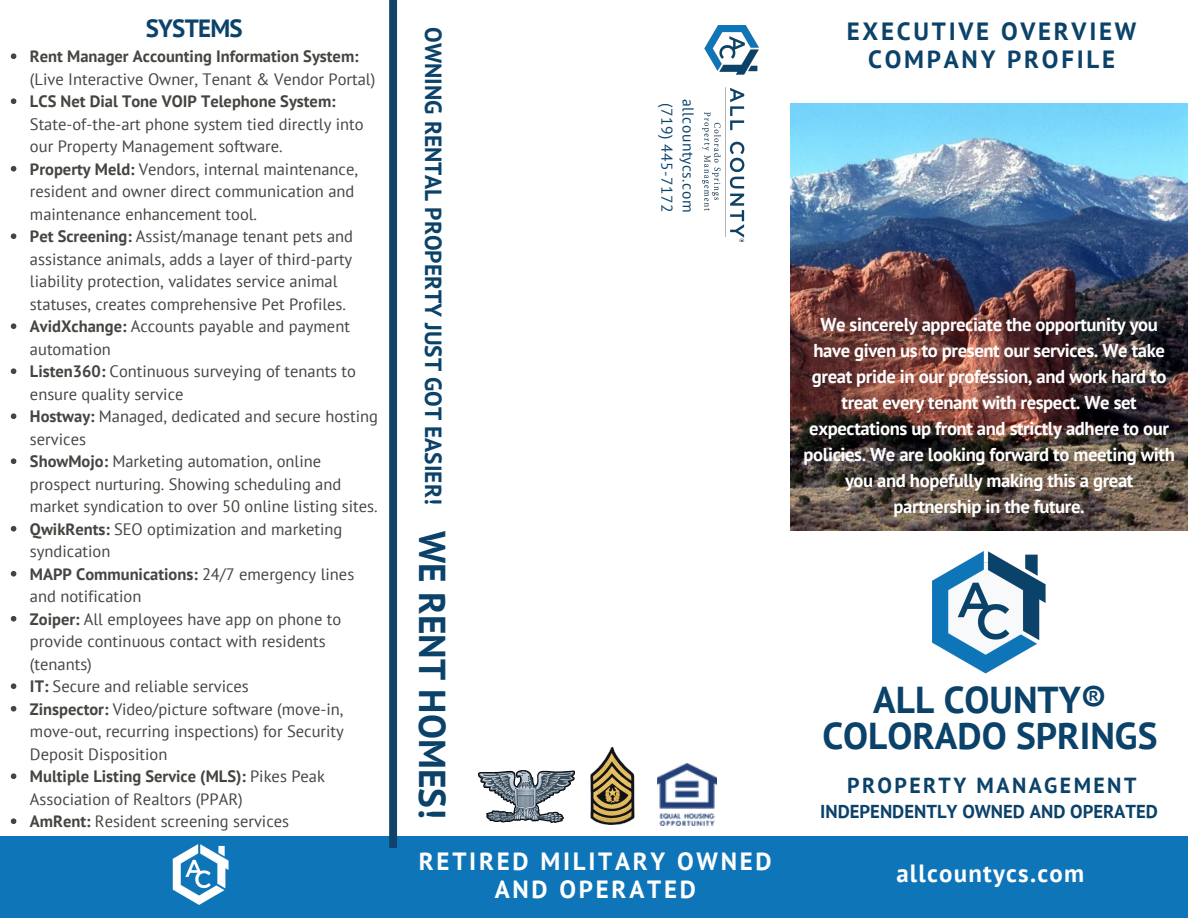
<style>
.page{position:relative;width:1188px;height:918px;background:#fff}
.page>*{position:absolute;margin:0;border:0;box-sizing:border-box;transform-origin:0 0}
.t1{font:700 37.35px/36px "PT Sans";color:#0b426a;text-align:center}
.t2{font:700 24.9px/28.2px "PT Sans";letter-spacing:.11em;color:#fff;text-align:center}
.t3{font:700 24.9px/28.2px "PT Sans";letter-spacing:.11em;color:#0b426a;text-align:center}
.t4{font:700 24.9px "PT Sans";letter-spacing:.05em;color:#fff}
.t5{font:700 24.9px "PT Sans";letter-spacing:-.03em;color:#0b426a}
.t6{font:700 23.4px "PT Sans";color:#0b426a}
.t7{font:700 21.75px "PT Sans";letter-spacing:.11em;color:#0b426a}
.t8{font:700 18.75px/25.8px "PT Sans";letter-spacing:-.02em;color:#fff;text-align:center}
.t9{font:700 18.75px "PT Sans";color:#0b426a}
.t10{font:16.5px/22.5px "PT Sans";color:#444440}
.t11{font:700 16.5px "PT Sans";color:#444440}
.t12{font:15.6px/21.3px "PT Sans";letter-spacing:.03em;color:#0b426a}
.s1{font-weight:700}
</style>
<div class="page">
<div style="left:0;top:837px;width:1188px;height:81px;background:#0e75b9"></div>
<img style="left:932px;top:551px;width:114px;height:123px">
<img style="left:702px;top:26px;width:57px;height:216px">
<img style="left:478px;top:770px;width:97px;height:53px">
<img style="left:590px;top:748px;width:45px;height:76px">
<img style="left:657px;top:763px;width:60px;height:62px">
<img style="left:172px;top:844px;width:57px;height:61px">
<svg style="left:389px;top:0;width:8px;height:848px;background:#13466c"></svg>
<img style="left:790px;top:103px;width:398px;height:428px">
<svg style="left:11px;top:53px;width:5px;height:6px"></svg>
<svg style="left:11px;top:98px;width:5px;height:6px"></svg>
<svg style="left:11px;top:166px;width:5px;height:6px"></svg>
<svg style="left:11px;top:233px;width:5px;height:6px"></svg>
<svg style="left:11px;top:323px;width:5px;height:6px"></svg>
<svg style="left:11px;top:368px;width:5px;height:6px"></svg>
<svg style="left:11px;top:413px;width:5px;height:6px"></svg>
<svg style="left:11px;top:458px;width:5px;height:6px"></svg>
<svg style="left:11px;top:526px;width:5px;height:6px"></svg>
<svg style="left:11px;top:571px;width:5px;height:6px"></svg>
<svg style="left:11px;top:616px;width:5px;height:6px"></svg>
<svg style="left:11px;top:683px;width:5px;height:6px"></svg>
<svg style="left:11px;top:706px;width:5px;height:6px"></svg>
<svg style="left:11px;top:773px;width:5px;height:6px"></svg>
<svg style="left:11px;top:818px;width:5px;height:6px"></svg>
<h2 class="t5" style="left:146px;top:11px;width:98px">SYSTEMS</h2>
<p class="t11" style="left:30px;top:46px;width:330px">Rent Manager Accounting Information System:</p>
<p class="t10" style="left:30px;top:68px;width:347px">(Live Interactive Owner, Tenant &amp; Vendor Portal)</p>
<p class="t11" style="left:30px;top:91px;width:307px">LCS Net Dial Tone VOIP Telephone System:</p>
<p class="t10" style="left:30px;top:113px;width:350px">State-of-the-art phone system tied directly into our Property Management software.<br><span class="s1">Property Meld:</span> Vendors, internal maintenance, resident and owner direct communication and maintenance enhancement tool.<br><span class="s1">Pet Screening:</span> Assist/manage tenant pets and assistance animals, adds a layer of third-party liability protection, validates service animal statuses, creates comprehensive Pet Profiles.<br><span class="s1">AvidXchange:</span> Accounts payable and payment automation<br><span class="s1">Listen360:</span> Continuous surveying of tenants to ensure quality service<br><span class="s1">Hostway:</span> Managed, dedicated and secure hosting services<br><span class="s1">ShowMojo:</span> Marketing automation, online prospect nurturing. Showing scheduling and market syndication to over 50 online listing sites.<br><span class="s1">QwikRents:</span> SEO optimization and marketing syndication<br><span class="s1">MAPP Communications:</span> 24/7 emergency lines and notification<br><span class="s1">Zoiper:</span> All employees have app on phone to provide continuous contact with residents (tenants)<br><span class="s1">IT:</span> Secure and reliable services<br><span class="s1">Zinspector:</span> Video/picture software (move-in, move-out, recurring inspections) for Security Deposit Disposition<br><span class="s1">Multiple Listing Service (MLS):</span> Pikes Peak Association of Realtors (PPAR)<br><span class="s1">AmRent:</span> Resident screening services</p>
<h3 class="t6" style="left:449px;top:27px;width:479px;rotate:90deg">OWNING RENTAL PROPERTY JUST GOT EASIER!</h3>
<h1 class="t1" style="left:451px;top:531px;width:289px;rotate:90deg">WE RENT HOMES!</h1>
<p class="t12" style="left:699px;top:99px;width:115px;rotate:90deg">allcountycs.com (719) 445-7172</p>
<h2 class="t2" style="left:419px;top:847px;width:354px">RETIRED MILITARY OWNED<br>AND OPERATED</h2>
<h2 class="t3" style="left:847px;top:17px;width:291px">EXECUTIVE OVERVIEW<br>COMPANY PROFILE</h2>
<p class="t8" style="left:804px;top:312px;width:373px">We sincerely appreciate the opportunity you have given us to present our services. We take great pride in our profession, and work hard to treat every tenant with respect. We set expectations up front and strictly adhere to our policies. We are looking forward to meeting with you and hopefully making this a great partnership in the future.</p>
<h1 class="t1" style="left:822px;top:681px;width:337px">ALL COUNTY®<br>COLORADO SPRINGS</h1>
<h3 class="t7" style="left:847px;top:771px;width:291px">PROPERTY MANAGEMENT</h3>
<p class="t9" style="left:820px;top:799px;width:339px">INDEPENDENTLY OWNED AND OPERATED</p>
<h2 class="t4" style="left:896px;top:856px;width:189px">allcountycs.com</h2>
</div>
